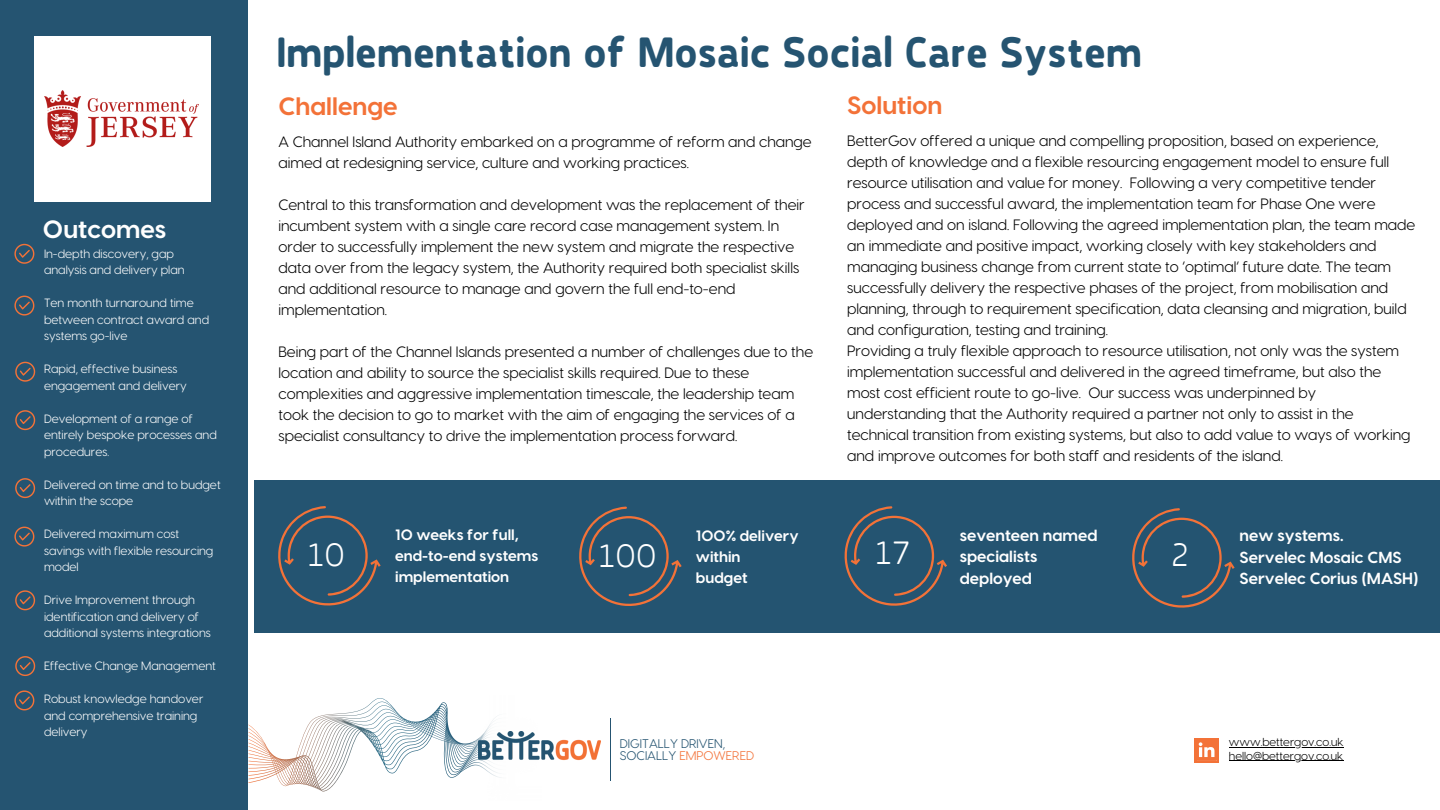
<style>
.page{position:relative;width:1440px;height:810px;background:#fff}
.page>*{position:absolute;margin:0;border:0;box-sizing:border-box;transform-origin:0 0}
.t1{font:700 42px "Karlsen Round";color:#255471}
.t2{font:300 32px "Karlsen Round";color:#fff}
.t3{font:700 25px "Visby CF";color:#f37238}
.t4{font:700 25px "Visby CF";color:#fff}
.t5{font:700 16px/21.8px "Visby CF";color:#fff}
.t6{font:15px/21px "Visby CF";color:#000}
.t7{font:700 15px/21px "Visby CF";color:#fff}
.t8{font:12.5px/12.1px "Visby CF";color:#255471}
.t9{font:12px "Visby CF";color:#fff}
.t10{font:11.5px "Visby CF";color:#000}
.s1{color:#f37238}
</style>
<div class="page">
<div style="left:255px;top:480px;width:1185px;height:153px;background:#245471"></div>
<div style="left:1px;top:0;width:247px;height:810px;background:#255471"></div>
<svg style="left:278px;top:506px;width:102px;height:100px"></svg>
<svg style="left:579px;top:507px;width:102px;height:99px"></svg>
<svg style="left:844px;top:506px;width:103px;height:100px"></svg>
<svg style="left:14px;top:244px;width:20px;height:20px"></svg>
<svg style="left:14px;top:296px;width:20px;height:20px"></svg>
<svg style="left:15px;top:362px;width:20px;height:20px"></svg>
<svg style="left:15px;top:410px;width:20px;height:20px"></svg>
<svg style="left:15px;top:478px;width:20px;height:20px"></svg>
<svg style="left:14px;top:527px;width:20px;height:20px"></svg>
<svg style="left:14px;top:690px;width:20px;height:20px"></svg>
<svg style="left:15px;top:590px;width:20px;height:20px"></svg>
<svg style="left:15px;top:656px;width:20px;height:20px"></svg>
<svg style="left:1132px;top:508px;width:102px;height:100px"></svg>
<div style="left:34px;top:36px;width:176px;height:165px;background:#fff"></div>
<img style="left:45px;top:91px;width:154px;height:56px">
<svg style="left:248px;top:698px;width:213px;height:94px"></svg>
<img style="left:461px;top:743px;width:6px;height:29px">
<img style="left:467px;top:717px;width:33px;height:61px">
<svg style="left:610px;top:718px;width:1px;height:62px"></svg>
<img style="left:478px;top:731px;width:123px;height:32px">
<div style="left:1194px;top:738px;width:25px;height:24px;background:#f37238"></div>
<svg style="left:1197px;top:742px;width:20px;height:19px"></svg>
<hr style="left:1229px;top:747px;width:115px;height:1px;background:#000">
<hr style="left:1229px;top:761px;width:114px;height:1px;background:#000">
<h4 class="t4" style="left:43px;top:212px;width:125px">Outcomes</h4>
<p class="t9" style="left:44px;top:246px;width:131px">In-depth discovery, gap</p>
<p class="t9" style="left:44px;top:262px;width:142px">analysis and delivery plan</p>
<p class="t9" style="left:44px;top:295px;width:151px">Ten month turnaround time</p>
<h4 class="t9" style="left:44px;top:312px;width:167px">between contract award and</h4>
<p class="t9" style="left:44px;top:328px;width:85px">systems go-live</p>
<p class="t9" style="left:44px;top:361px;width:135px">Rapid, effective business</p>
<p class="t9" style="left:44px;top:378px;width:144px">engagement and delivery</p>
<p class="t9" style="left:44px;top:411px;width:150px">Development of a range of</p>
<p class="t9" style="left:44px;top:427px;width:174px">entirely bespoke processes and</p>
<p class="t9" style="left:44px;top:444px;width:67px">procedures.</p>
<p class="t9" style="left:44px;top:477px;width:178px">Delivered on time and to budget</p>
<p class="t9" style="left:44px;top:493px;width:91px">within the scope</p>
<p class="t9" style="left:44px;top:526px;width:137px">Delivered maximum cost</p>
<p class="t9" style="left:44px;top:543px;width:171px">savings with flexible resourcing</p>
<p class="t9" style="left:44px;top:559px;width:36px">model</p>
<p class="t9" style="left:44px;top:592px;width:153px">Drive Improvement through</p>
<p class="t9" style="left:44px;top:609px;width:157px">identification and delivery of</p>
<p class="t9" style="left:44px;top:625px;width:168px">additional systems integrations</p>
<p class="t9" style="left:44px;top:658px;width:173px">Effective Change Management</p>
<p class="t9" style="left:44px;top:691px;width:161px">Robust knowledge handover</p>
<p class="t9" style="left:44px;top:708px;width:155px">and comprehensive training</p>
<p class="t9" style="left:44px;top:724px;width:45px">delivery</p>
<p class="t1" style="left:277px;top:34px;width:866px">Implementation of Mosaic Social Care System</p>
<h1 class="t3" style="left:278px;top:90px;width:121px">Challenge</h1>
<h6 class="t3" style="left:847px;top:88px;width:97px">Solution</h6>
<p class="t6" style="left:278px;top:131px;width:535px">A Channel Island Authority embarked on a programme of reform and change aimed at redesigning service, culture and working practices.</p>
<p class="t6" style="left:278px;top:194px;width:528px">Central to this transformation and development was the replacement of their incumbent system with a single care record case management system. In order to successfully implement the new system and migrate the respective data over from the legacy system, the Authority required both specialist skills and additional resource to manage and govern the full end-to-end implementation.</p>
<p class="t6" style="left:278px;top:341px;width:536px">Being part of the Channel Islands presented a number of challenges due to the location and ability to source the specialist skills required. Due to these complexities and aggressive implementation timescale, the leadership team took the decision to go to market with the aim of engaging the services of a specialist consultancy to drive the implementation process forward.</p>
<h4 class="t6" style="left:847px;top:129px;width:570px">BetterGov offered a unique and compelling proposition, based on experience, depth of knowledge and a flexible resourcing engagement model to ensure full resource utilisation and value for money. Following a very competitive tender process and successful award, the implementation team for Phase One were deployed and on island. Following the agreed implementation plan, the team made an immediate and positive impact, working closely with key stakeholders and managing business change from current state to ‘optimal’ future date. The team successfully delivery the respective phases of the project, from mobilisation and planning, through to requirement specification, data cleansing and migration, build and configuration, testing and training.<br>Providing a truly flexible approach to resource utilisation, not only was the system implementation successful and delivered in the agreed timeframe, but also the most cost efficient route to go-live. Our success was underpinned by understanding that the Authority required a partner not only to assist in the technical transition from existing systems, but also to add value to ways of working and improve outcomes for both staff and residents of the island.</h4>
<p class="t2" style="left:308px;top:542px;width:39px">10</p>
<p class="t7" style="left:395px;top:523px;width:145px">10 weeks for full, end-to-end systems implementation</p>
<p class="t2" style="left:599px;top:543px;width:59px">100</p>
<p class="t7" style="left:696px;top:524px;width:104px">100% delivery within<br>budget</p>
<p class="t2" style="left:875px;top:539px;width:36px">17</p>
<p class="t5" style="left:960px;top:523px;width:139px">seventeen named specialists deployed</p>
<h6 class="t2" style="left:1171px;top:541px;width:18px">2</h6>
<h6 class="t5" style="left:1240px;top:523px;width:180px">new systems.<br>Servelec Mosaic CMS<br>Servelec Corius (MASH)</h6>
<p class="t8" style="left:620px;top:737px;width:136px">DIGITALLY DRIVEN,<br>SOCIALLY <span class="s1">EMPOWERED</span></p>
<h5 class="t10" style="left:1229px;top:735px;width:116px">www.bettergov.co.uk</h5>
<p class="t10" style="left:1229px;top:748px;width:116px">hello@bettergov.co.uk</p>
</div>
